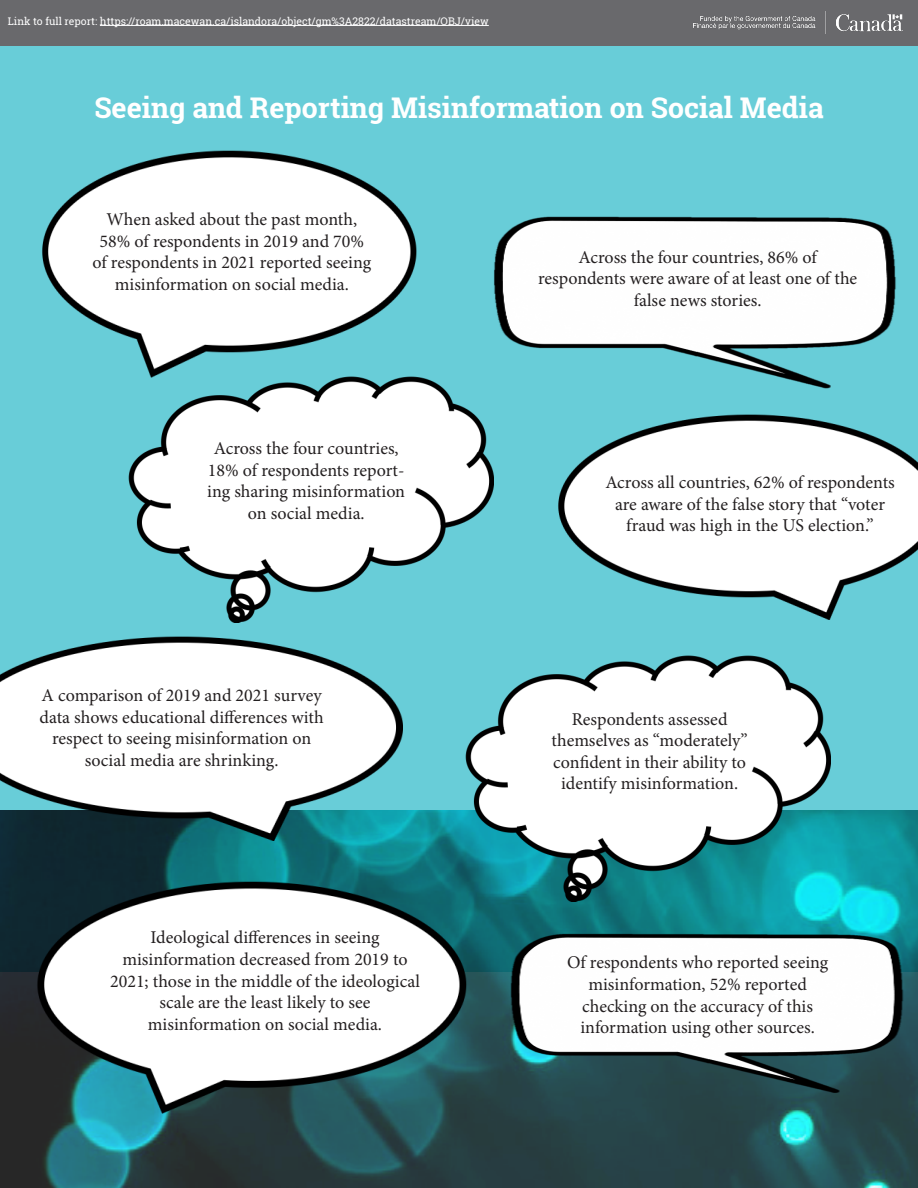
<style>
.page{position:relative;width:918px;height:1188px;background:#fff}
.page>*{position:absolute;margin:0;border:0;box-sizing:border-box;transform-origin:0 0}
.Page_Header_-_White{font:700 28.5px "Roboto Slab";color:#fff}
.t1{font:18px/21.6px "Minion Pro";color:#231f20;text-align:center}
.Page_Header_-_White-2{font:10.5px "Roboto Slab";color:#fff}
</style>
<div class="page">
<div style="left:0;top:0;width:918px;height:972px;background:#68cdd8"></div>
<img style="left:0;top:810px;width:918px;height:378px">
<img style="left:0;top:636px;width:402px;height:205px">
<img style="left:558px;top:415px;width:360px;height:205px">
<img style="left:42px;top:151px;width:374px;height:226px">
<div style="left:0;top:0;width:918px;height:45px;background:#69696c"></div>
<img style="left:693px;top:12px;width:210px;height:21px">
<img style="left:494px;top:216px;width:402px;height:173px">
<img style="left:465px;top:655px;width:366px;height:247px">
<img style="left:505px;top:922px;width:407px;height:188px">
<img style="left:36px;top:881px;width:431px;height:233px">
<img style="left:128px;top:377px;width:366px;height:246px">
<hr style="left:100px;top:25px;width:389px;height:1px;background:#fff">
<p class="Page_Header_-_White-2" style="left:8px;top:14px;width:483px">Link to full report: https://roam.macewan.ca/islandora/object/gm%3A2822/datastream/OBJ/view</p>
<p class="Page_Header_-_White" style="left:94px;top:88px;width:731px">Seeing and Reporting Misinformation on Social Media</p>
<p class="t1" style="left:93px;top:209px;width:280px">When asked about the past month, 58% of respondents in 2019 and 70% of respondents in 2021 reported seeing misinformation on social media.</p>
<p class="t1" style="left:207px;top:438px;width:199px">Across the four countries,<br>18% of respondents report&shy;ing sharing misinformation on social media.</p>
<p class="t1" style="left:40px;top:685px;width:286px">A comparison of 2019 and 2021 survey data shows educational differences with respect to seeing misinformation on social media are shrinking.</p>
<p class="t1" style="left:151px;top:927px;width:230px">Ideological differences in seeing</p>
<p class="t1" style="left:110px;top:949px;width:311px">misinformation decreased from 2019 to<br>2021; those in the middle of the ideological scale are the least likely to see</p>
<p class="t1" style="left:148px;top:1013px;width:236px">misinformation on social media.</p>
<p class="t1" style="left:579px;top:246px;width:240px">Across the four countries, 86% of</p>
<p class="t1" style="left:538px;top:268px;width:321px">respondents were aware of at least one of the false news stories.</p>
<p class="t1" style="left:605px;top:472px;width:291px">Across all countries, 62% of respondents are aware of the false story that “voter fraud was high in the US election.”</p>
<p class="t1" style="left:552px;top:708px;width:198px">Respondents assessed themselves as “moderately” confident in their ability to identify misinformation.</p>
<p class="t1" style="left:567px;top:952px;width:263px">Of respondents who reported seeing misinformation, 52% reported</p>
<p class="t1" style="left:582px;top:995px;width:232px">checking on the accuracy of this</p>
<p class="t1" style="left:580px;top:1017px;width:236px">information using other sources.</p>
</div>
